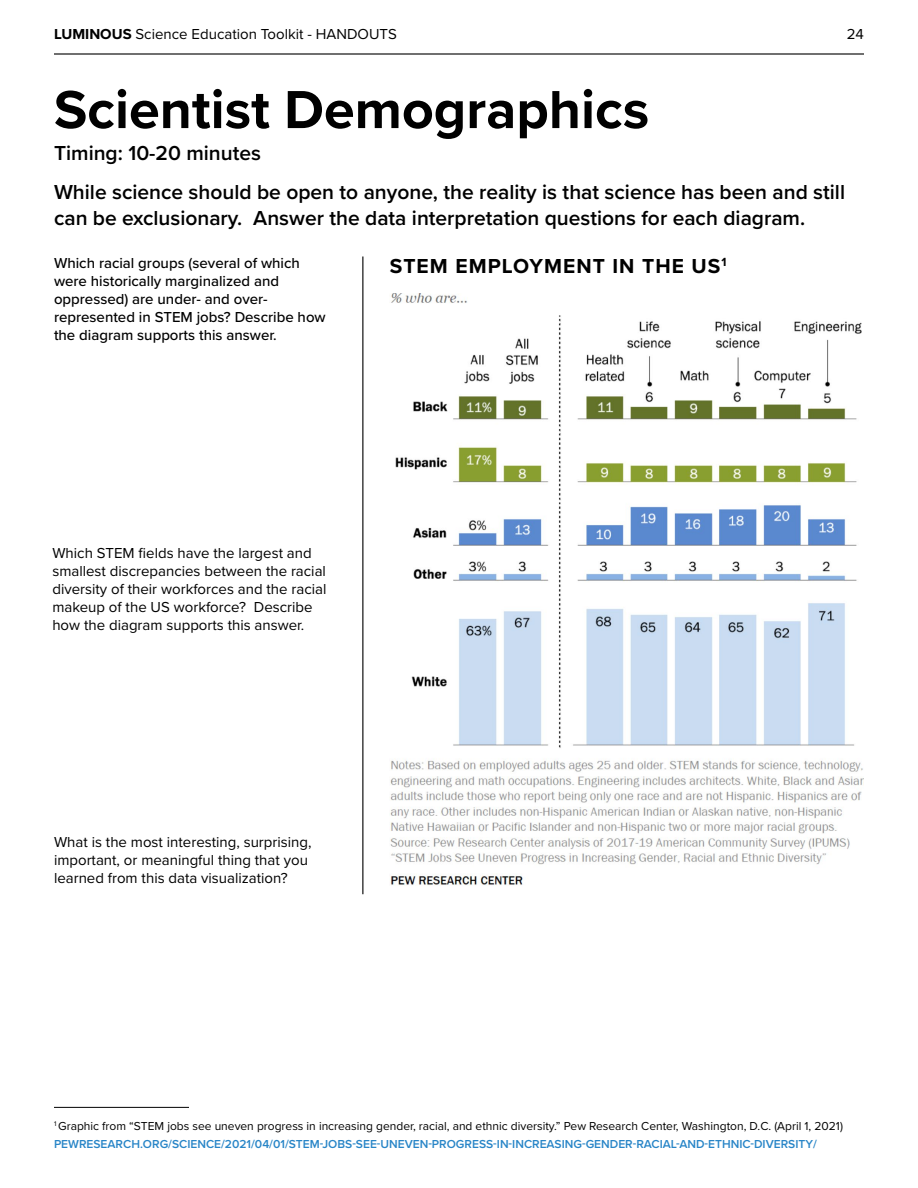
<style>
.page{position:relative;width:918px;height:1188px;background:#fff}
.page>*{position:absolute;margin:0;border:0;box-sizing:border-box;transform-origin:0 0}
.t1{font:700 55.5px "Proxima Nova";color:#000}
.t2{font:600 21px/39px "Proxima Nova";color:#000}
.t3{font:700 21px "Proxima Nova";letter-spacing:.05em;color:#000}
.t4{font:15px/18px "Proxima Nova";color:#000}
.t5{font:500 15px/18px "Proxima Nova";color:#000}
.t6{font:12px/18px "Proxima Nova";color:#000}
.s1{font-weight:700}
.s2{font-weight:600;color:#2885c7}
</style>
<div class="page">
<hr style="left:54px;top:53px;width:810px;height:2px;background:#000">
<img style="left:390px;top:294px;width:474px;height:592px">
<div style="left:375px;top:585px;width:30px;height:18px;background:#fff"></div>
<hr style="left:362px;top:256px;width:1px;height:638px;background:#000">
<hr style="left:54px;top:1107px;width:135px;height:1px;background:#000">
<p class="t4" style="left:54px;top:24px;width:344px"><span class="s1">LUMINOUS</span> Science Education Toolkit - HANDOUTS</p>
<p class="t4" style="left:847px;top:24px;width:19px">24</p>
<h1 class="t1" style="left:54px;top:68px;width:597px">Scientist Demographics</h1>
<h2 class="t2" style="left:54px;top:133px;width:793px">Timing: 10-20 minutes<br>While science should be open to anyone, the reality is that science has been and still</h2>
<h2 class="t2" style="left:54px;top:198px;width:753px">can be exclusionary. Answer the data interpretation questions for each diagram.</h2>
<p class="t5" style="left:54px;top:254px;width:273px">Which racial groups (several of which were historically marginalized and oppressed) are under- and over&shy;represented in STEM jobs? Describe how the diagram supports this answer.</p>
<h2 class="t3" style="left:390px;top:250px;width:338px">STEM EMPLOYMENT IN THE US<sup>1</sup></h2>
<p class="t4" style="left:52px;top:543px;width:276px">Which STEM fields have the largest and smallest discrepancies between the racial diversity of their workforces and the racial makeup of the US workforce? Describe how the diagram supports this answer.</p>
<p class="t4" style="left:54px;top:832px;width:259px">What is the most interesting, surprising, important, or meaningful thing that you learned from this data visualization?</p>
<p class="t6" style="left:54px;top:1116px;width:790px"><sup>1</sup> Graphic from “STEM jobs see uneven progress in increasing gender, racial, and ethnic diversity.” Pew Research Center, Washington, D.C. (April 1, 2021)<br><span class="s2">PEWRESEARCH.ORG/SCIENCE/2021/04/01/STEM-JOBS-SEE-UNEVEN-PROGRESS-IN-INCREASING-GENDER-RACIAL-AND-ETHNIC-DIVERSITY/</span></p>
</div>
